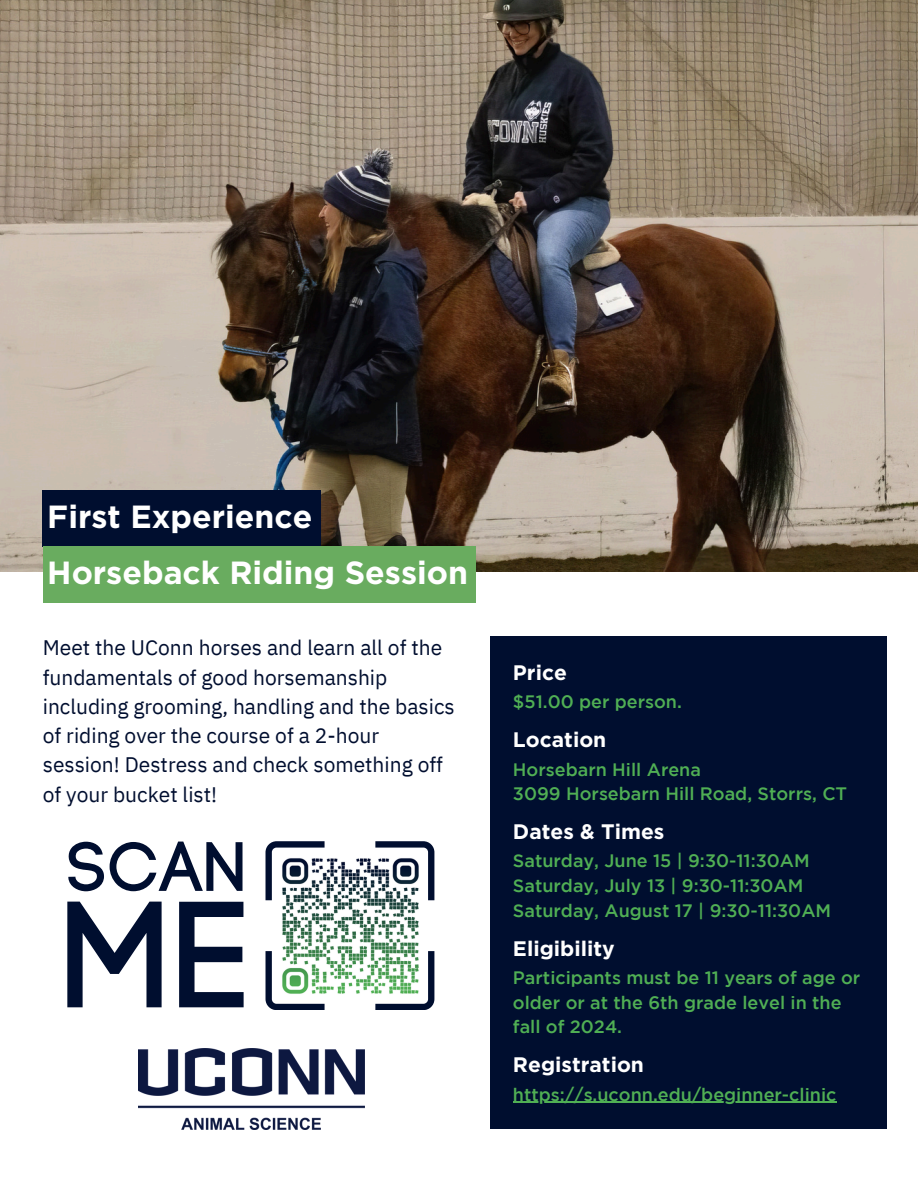
<style>
.page{position:relative;width:918px;height:1188px;background:#fff}
.page>*{position:absolute;margin:0;border:0;box-sizing:border-box;transform-origin:0 0}
.t1{font:700 32.1px "Gotham";color:#fff}
.t2{font:21px/29.2px "IBM Plex Sans";color:#000e2f}
.t3{font:700 21px "Gotham";color:#fff}
.t4{font:500 18px/24.8px "Gotham";color:#50af54}
</style>
<div class="page">
<img style="left:138px;top:1049px;width:226px;height:81px">
<div style="left:490px;top:636px;width:397px;height:493px;background:#000e2f"></div>
<img style="left:0;top:0;width:918px;height:571px">
<div style="left:43px;top:490px;width:278px;height:57px;background:#000e2f"></div>
<div style="left:43px;top:546px;width:432px;height:57px;background:#69ac5f"></div>
<hr style="left:513px;top:1102px;width:323px;height:1px;background:#50af54">
<svg style="left:266px;top:841px;width:168px;height:169px"></svg>
<svg style="left:68px;top:842px;width:36px;height:49px"></svg>
<svg style="left:110px;top:842px;width:133px;height:49px"></svg>
<svg style="left:67px;top:902px;width:95px;height:105px"></svg>
<svg style="left:179px;top:902px;width:65px;height:105px"></svg>
<h1 class="t1" style="left:47px;top:503px;width:267px">First Experience</h1>
<h2 class="t1" style="left:47px;top:558px;width:422px">Horseback Riding Session</h2>
<p class="t2" style="left:43px;top:633px;width:414px">Meet the UConn horses and learn all of the fundamentals of good horsemanship including grooming, handling and the basics of riding over the course of a 2-hour session! Destress and check something off of your bucket list!</p>
<p class="t3" style="left:513px;top:663px;width:55px">Price</p>
<h2 class="t4" style="left:513px;top:691px;width:170px">$51.00 per person.</h2>
<p class="t3" style="left:513px;top:730px;width:95px">Location</p>
<h2 class="t4" style="left:513px;top:758px;width:190px">Horsebarn Hill Arena</h2>
<p class="t4" style="left:513px;top:783px;width:336px">3099 Horsebarn Hill Road, Storrs, CT</p>
<p class="t3" style="left:513px;top:822px;width:153px">Dates &amp; Times</p>
<h2 class="t4" style="left:513px;top:850px;width:298px">Saturday, June 15 | 9:30-11:30AM</h2>
<p class="t4" style="left:513px;top:875px;width:292px">Saturday, July 13 | 9:30-11:30AM</p>
<p class="t4" style="left:513px;top:899px;width:320px">Saturday, August 17 | 9:30-11:30AM</p>
<p class="t3" style="left:513px;top:939px;width:103px">Eligibility</p>
<h2 class="t4" style="left:513px;top:966px;width:349px">Participants must be 11 years of age or older or at the 6th grade level in the fall of 2024.</h2>
<p class="t3" style="left:513px;top:1055px;width:133px">Registration</p>
<h2 class="t4" style="left:513px;top:1083px;width:325px">https://s.uconn.edu/beginner-clinic</h2>
</div>
